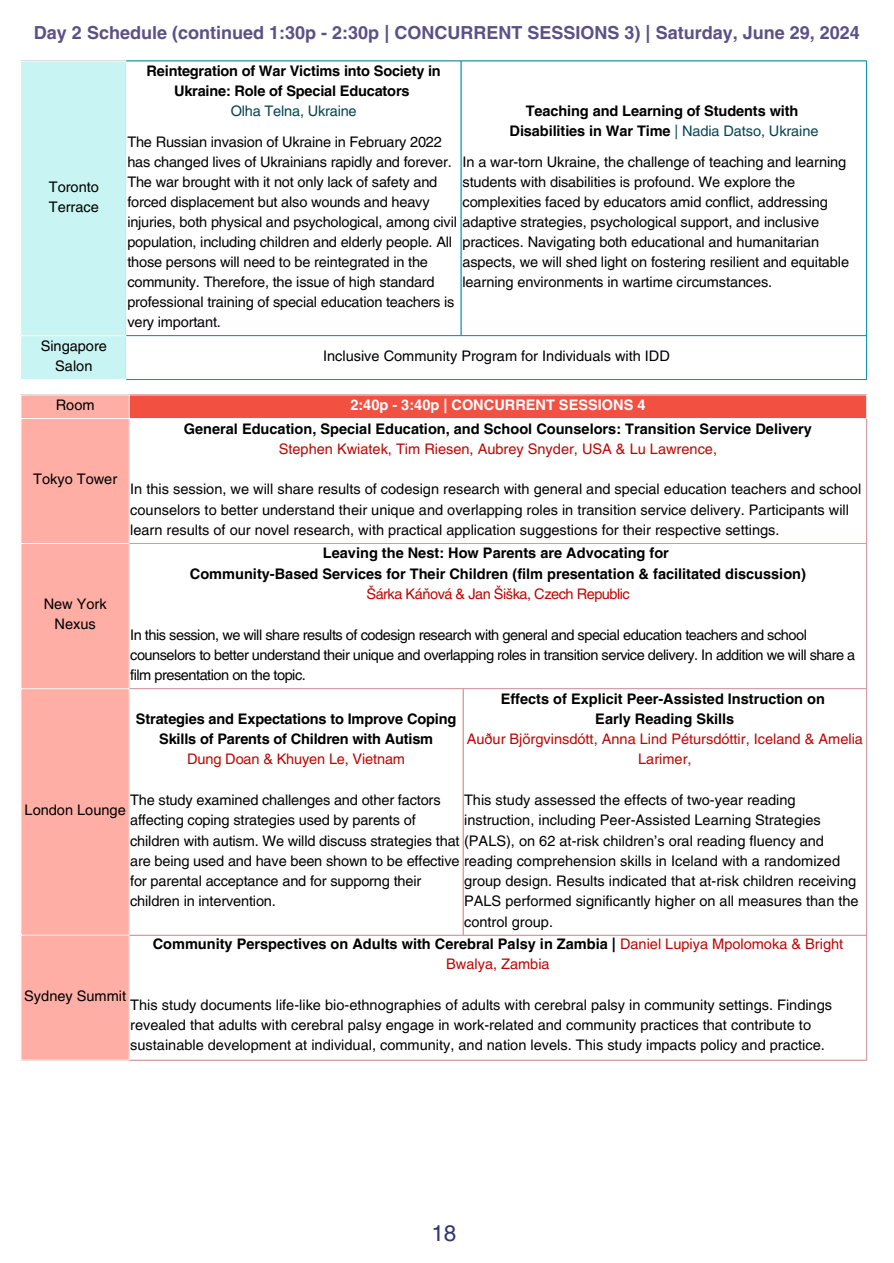
<style>
.page{position:relative;width:894px;height:1263px;background:#fff}
.page>*{position:absolute;margin:0;border:0;box-sizing:border-box;transform-origin:0 0}
.t1{font:22.5px "Helvetica LT Pro";color:#323673}
.t2{font:700 18px "Helvetica LT Pro";color:#5b5186}
.t3{font:14.55px/20px "Helvetica LT Pro";letter-spacing:-.005em;color:#000}
.t4{font:700 14.55px/20.2px "Helvetica LT Pro";color:#000;text-align:center}
.t5{font:14.55px/20.2px "Helvetica LT Pro";letter-spacing:-.035em;color:#000}
.t6{font:14.55px/20.2px "Helvetica LT Pro";color:#c00404;text-align:center}
.t7{font:14.55px "Helvetica LT Pro";letter-spacing:-.035em;color:#c00404}
.t8{font:700 14.55px "Helvetica LT Pro";color:#fff}
.t9{font:14.55px "Helvetica LT Pro";letter-spacing:-.015em;color:#054452}
.s1{font-weight:400;color:#054452}
.s2{font-weight:400;color:#c00404}
</style>
<div class="page">
<div style="left:22px;top:62px;width:103px;height:317px;background:#c8f4f3"></div>
<hr style="left:21px;top:335px;width:105px;height:1px;background:#fff">
<hr style="left:460px;top:61px;width:1px;height:274px;background:#0097b2">
<hr style="left:865px;top:61px;width:1px;height:318px;background:#0097b2">
<hr style="left:126px;top:61px;width:740px;height:1px;background:#0097b2">
<hr style="left:126px;top:335px;width:740px;height:1px;background:#0097b2">
<hr style="left:126px;top:379px;width:740px;height:1px;background:#0097b2">
<div style="left:22px;top:395px;width:107px;height:664px;background:#feaea5"></div>
<div style="left:129px;top:394px;width:737px;height:25px;background:#f25141"></div>
<hr style="left:129px;top:395px;width:1px;height:664px;background:#fff">
<svg style="left:866px;top:396px;width:1px;height:22px"></svg>
<hr style="left:21px;top:394px;width:845px;height:1px;background:#fff">
<hr style="left:21px;top:418px;width:845px;height:1px;background:#fff">
<hr style="left:21px;top:543px;width:108px;height:1px;background:#fff">
<hr style="left:21px;top:688px;width:108px;height:1px;background:#fff">
<hr style="left:21px;top:934px;width:108px;height:1px;background:#fff">
<hr style="left:462px;top:689px;width:1px;height:245px;background:#da949b">
<hr style="left:866px;top:419px;width:1px;height:124px;background:#da949b">
<hr style="left:866px;top:689px;width:1px;height:370px;background:#da949b">
<hr style="left:129px;top:934px;width:737px;height:1px;background:#da949b">
<hr style="left:129px;top:1059px;width:737px;height:1px;background:#da949b">
<hr style="left:866px;top:544px;width:1px;height:144px;background:#dc969f">
<hr style="left:129px;top:543px;width:737px;height:1px;background:#dc969f">
<hr style="left:129px;top:688px;width:737px;height:1px;background:#dc969f">
<h1 class="t2" style="left:34px;top:26px;width:827px">Day 2 Schedule (continued 1:30p - 2:30p | CONCURRENT SESSIONS 3) | Saturday, June 29, 2024</h1>
<p class="t3" style="left:49px;top:178px;width:52px">Toronto</p>
<p class="t3" style="left:49px;top:198px;width:52px">Terrace</p>
<p class="t4" style="left:146px;top:62px;width:296px">Reintegration of War Victims into Society in<br>Ukraine: Role of Special Educators</p>
<p class="t9" style="left:231px;top:105px;width:127px">Olha Telna, Ukraine</p>
<p class="t3" style="left:127px;top:134px;width:693px">The Russian invasion of Ukraine in February 2022<br>has changed lives of Ukrainians rapidly and forever.<br>The war brought with it not only lack of safety and<br>forced displacement but also wounds and heavy<br>injuries, both physical and psychological, among civil adaptive strategies, psychological support, and inclusive population, including children and elderly people. All<br>those persons will need to be reintegrated in the<br>community. Therefore, the issue of high standard<br>professional training of special education teachers is<br>very important.</p>
<p class="t4" style="left:525px;top:102px;width:274px">Teaching and Learning of Students with</p>
<p class="t4" style="left:509px;top:122px;width:310px">Disabilities in War Time <span class="s1">| Nadia Datso, Ukraine</span></p>
<p class="t3" style="left:462px;top:154px;width:385px">In a war-torn Ukraine, the challenge of teaching and learning students with disabilities is profound. We explore the complexities faced by educators amid conflict, addressing</p>
<p class="t3" style="left:462px;top:233px;width:388px">practices. Navigating both educational and humanitarian aspects, we will shed light on fostering resilient and equitable learning environments in wartime circumstances.</p>
<p class="t3" style="left:41px;top:337px;width:68px;text-align:center">Singapore<br>Salon</p>
<p class="t3" style="left:323px;top:347px;width:348px">Inclusive Community Program for Individuals with IDD</p>
<p class="t3" style="left:56px;top:396px;width:40px">Room</p>
<p class="t8" style="left:350px;top:399px;width:296px">2:40p - 3:40p | CONCURRENT SESSIONS 4</p>
<p class="t3" style="left:33px;top:470px;width:86px">Tokyo Tower</p>
<p class="t3" style="left:44px;top:595px;width:65px;text-align:center">New York<br>Nexus</p>
<p class="t4" style="left:184px;top:419px;width:629px">General Education, Special Education, and School Counselors: Transition Service Delivery</p>
<p class="t6" style="left:279px;top:440px;width:439px">Stephen Kwiatek, Tim Riesen, Aubrey Snyder, USA &amp; Lu Lawrence,</p>
<p class="t3" style="left:130px;top:480px;width:732px">In this session, we will share results of codesign research with general and special education teachers and school counselors to better understand their unique and overlapping roles in transition service delivery. Participants will learn results of our novel research, with practical application suggestions for their respective settings.</p>
<p class="t4" style="left:323px;top:544px;width:347px">Leaving the Nest: How Parents are Advocating for</p>
<p class="t4" style="left:190px;top:565px;width:617px">Community-Based Services for Their Children (film presentation &amp; facilitated discussion)</p>
<p class="t7" style="left:366px;top:588px;width:265px">Šárka Káňová &amp; Jan Šiška, Czech Republic</p>
<p class="t5" style="left:130px;top:625px;width:726px">In this session, we will share results of codesign research with general and special education teachers and school counselors to better understand their unique and overlapping roles in transition service delivery. In addition we will share a film presentation on the topic.</p>
<p class="t4" style="left:500px;top:689px;width:325px">Effects of Explicit Peer-Assisted Instruction on</p>
<p class="t4" style="left:595px;top:710px;width:140px">Early Reading Skills</p>
<p class="t6" style="left:466px;top:730px;width:397px">Auður Björgvinsdótt, Anna Lind Pétursdóttir, Iceland &amp; Amelia<br>Larimer,</p>
<p class="t3" style="left:464px;top:791px;width:358px">This study assessed the effects of two-year reading instruction, including Peer-Assisted Learning Strategies</p>
<p class="t4" style="left:136px;top:710px;width:322px">Strategies and Expectations to Improve Coping<br>Skills of Parents of Children with Autism</p>
<p class="t6" style="left:187px;top:750px;width:219px">Dung Doan &amp; Khuyen Le, Vietnam</p>
<p class="t3" style="left:130px;top:791px;width:711px">The study examined challenges and other factors<br>affecting coping strategies used by parents of<br>children with autism. We willd discuss strategies that (PALS), on 62 at-risk children’s oral reading fluency and are being used and have been shown to be effective reading comprehension skills in Iceland with a randomized for parental acceptance and for supporng their<br>children in intervention.</p>
<p class="t3" style="left:25px;top:801px;width:103px">London Lounge</p>
<p class="t3" style="left:464px;top:872px;width:396px">group design. Results indicated that at-risk children receiving<br>PALS performed significantly higher on all measures than the control group.</p>
<p class="t4" style="left:153px;top:934px;width:691px">Community Perspectives on Adults with Cerebral Palsy in Zambia | <span class="s2">Daniel Lupiya Mpolomoka &amp; Bright<br>Bwalya, Zambia</span></p>
<p class="t3" style="left:130px;top:995px;width:703px">This study documents life-like bio-ethnographies of adults with cerebral palsy in community settings. Findings revealed that adults with cerebral palsy engage in work-related and community practices that contribute to sustainable development at individual, community, and nation levels. This study impacts policy and practice.</p>
<p class="t3" style="left:24px;top:987px;width:103px">Sydney Summit</p>
<p class="t1" style="left:431px;top:1224px;width:27px">18</p>
</div>
